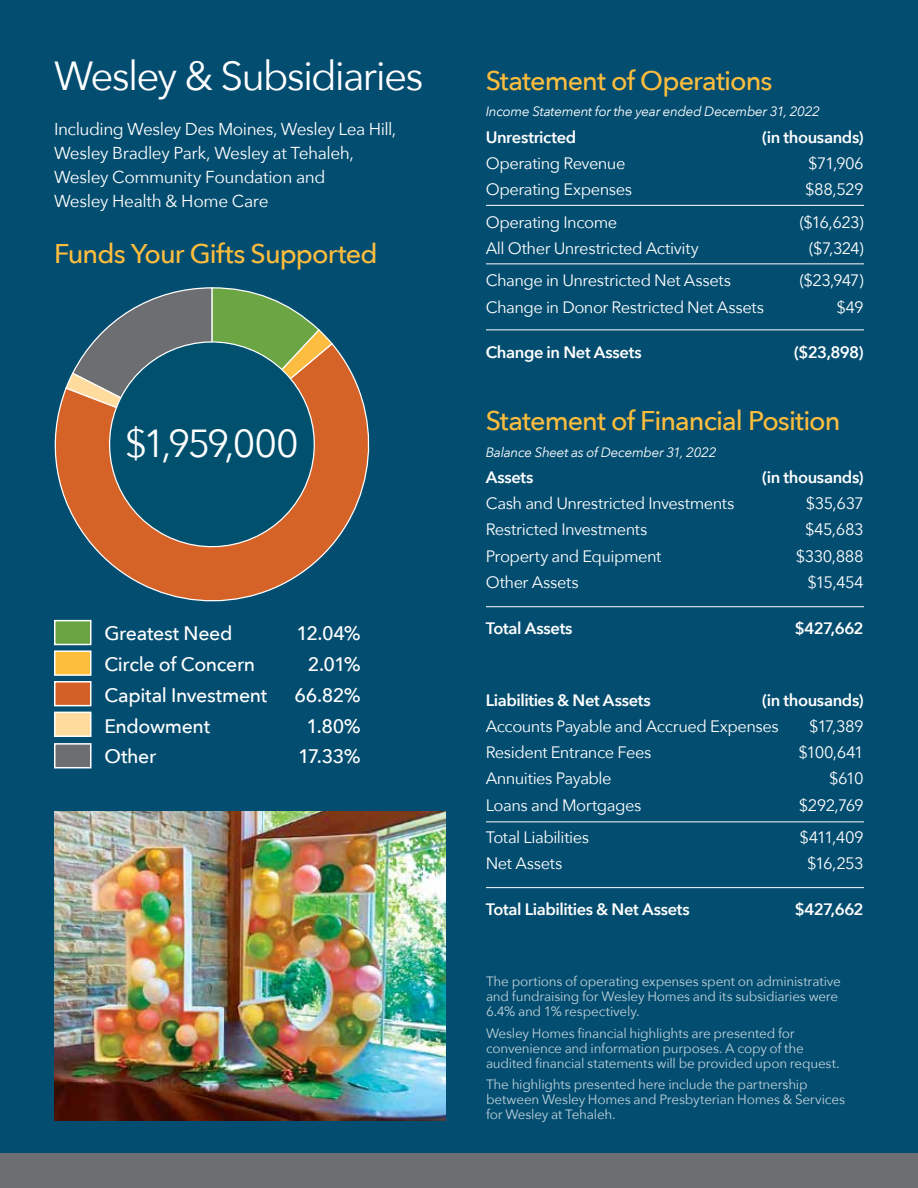
<style>
.page{position:relative;width:918px;height:1188px;background:#fff}
.page>*{position:absolute;margin:0;border:0;box-sizing:border-box;transform-origin:0 0}
.t1{font:40.5px "Avenir Next";letter-spacing:-.05em;color:#fff}
.t2{font:39px "Avenir Next";letter-spacing:-.045em;color:#fff}
.t3{font:500 27px "Avenir Next";letter-spacing:-.035em;color:#fdbd3d}
.t4{font:500 19.5px "Avenir Next";letter-spacing:-.02em;color:#fff}
.t5{font:17.25px/24px "Avenir Next";letter-spacing:-.025em;color:#fff}
.t6{font:16.5px "Avenir Next";letter-spacing:-.03em;color:#fff}
.t7{font:600 16.5px "Avenir Next";letter-spacing:-.02em;color:#fff}
.t8{font:13.5px/15px "Avenir Next";letter-spacing:-.015em;color:#fff}
.t9{font:italic 13.5px "Avenir Next";letter-spacing:-.02em;color:#fff}
</style>
<div class="page">
<div style="left:0;top:0;width:918px;height:1161px;background:#034d70"></div>
<div style="left:54px;top:620px;width:38px;height:25px;background:#6aa342;border:2px solid #fff"></div>
<div style="left:54px;top:650px;width:38px;height:26px;background:#fdbd3d;border:2px solid #fff"></div>
<div style="left:54px;top:681px;width:38px;height:25px;background:#d36127;border:2px solid #fff"></div>
<div style="left:54px;top:712px;width:38px;height:25px;background:#ffdb9d;border:2px solid #fff"></div>
<hr style="left:486px;top:329px;width:378px;height:1px;background:#fff">
<hr style="left:486px;top:606px;width:378px;height:1px;background:#fff">
<hr style="left:486px;top:887px;width:378px;height:1px;background:#fff">
<div style="left:54px;top:743px;width:38px;height:25px;background:#6d6e71;border:2px solid #fff"></div>
<img style="left:54px;top:812px;width:392px;height:308px">
<svg style="left:54px;top:345px;width:316px;height:257px"></svg>
<svg style="left:64px;top:287px;width:270px;height:159px"></svg>
<svg style="left:95px;top:327px;width:234px;height:234px"></svg>
<hr style="left:486px;top:205px;width:378px;height:1px;background:#fff">
<hr style="left:486px;top:821px;width:378px;height:1px;background:#fff">
<hr style="left:486px;top:263px;width:378px;height:1px;background:#fff">
<div style="left:0;top:1153px;width:918px;height:35px;background:#6d6e71"></div>
<h1 class="t1" style="left:54px;top:42px;width:371px">Wesley &amp; Subsidiaries</h1>
<p class="t5" style="left:54px;top:116px;width:344px">Including Wesley Des Moines, Wesley Lea Hill, Wesley Bradley Park, Wesley at Tehaleh, Wesley Community Foundation and<br>Wesley Health &amp; Home Care</p>
<h3 class="t3" style="left:54px;top:231px;width:325px">Funds Your Gifts Supported</h3>
<h2 class="t2" style="left:125px;top:411px;width:175px">$1,959,000</h2>
<p class="t4" style="left:104px;top:617px;width:130px">Greatest Need</p>
<p class="t4" style="left:297px;top:617px;width:66px">12.04%</p>
<p class="t4" style="left:104px;top:648px;width:152px">Circle of Concern</p>
<p class="t4" style="left:308px;top:648px;width:55px">2.01%</p>
<p class="t4" style="left:104px;top:679px;width:164px">Capital Investment</p>
<p class="t4" style="left:295px;top:679px;width:68px">66.82%</p>
<p class="t4" style="left:104px;top:709px;width:107px">Endowment</p>
<p class="t4" style="left:306px;top:709px;width:56px">1.80%</p>
<p class="t4" style="left:104px;top:740px;width:53px">Other</p>
<p class="t4" style="left:298px;top:740px;width:64px">17.33%</p>
<h3 class="t3" style="left:486px;top:58px;width:288px">Statement of Operations</h3>
<p class="t9" style="left:486px;top:100px;width:336px">Income Statement for the year ended December 31, 2022</p>
<p class="t7" style="left:486px;top:123px;width:92px">Unrestricted</p>
<p class="t7" style="left:762px;top:123px;width:103px">(in thousands)</p>
<p class="t6" style="left:486px;top:149px;width:141px">Operating Revenue</p>
<p class="t6" style="left:808px;top:149px;width:57px">$71,906</p>
<p class="t6" style="left:486px;top:176px;width:148px">Operating Expenses</p>
<p class="t6" style="left:805px;top:176px;width:60px">$88,529</p>
<p class="t6" style="left:486px;top:208px;width:133px">Operating Income</p>
<p class="t6" style="left:800px;top:208px;width:66px">($16,623)</p>
<p class="t6" style="left:486px;top:234px;width:215px">All Other Unrestricted Activity</p>
<p class="t6" style="left:809px;top:234px;width:56px">($7,324)</p>
<p class="t6" style="left:486px;top:267px;width:247px">Change in Unrestricted Net Assets</p>
<p class="t6" style="left:800px;top:267px;width:65px">($23,947)</p>
<p class="t6" style="left:486px;top:293px;width:280px">Change in Donor Restricted Net Assets</p>
<p class="t6" style="left:836px;top:293px;width:29px">$49</p>
<p class="t7" style="left:486px;top:339px;width:157px">Change in Net Assets</p>
<p class="t7" style="left:794px;top:339px;width:71px">($23,898)</p>
<h3 class="t3" style="left:486px;top:398px;width:356px">Statement of Financial Position</h3>
<p class="t9" style="left:486px;top:441px;width:232px">Balance Sheet as of December 31, 2022</p>
<p class="t7" style="left:486px;top:463px;width:49px">Assets</p>
<p class="t7" style="left:762px;top:463px;width:103px">(in thousands)</p>
<p class="t6" style="left:486px;top:489px;width:250px">Cash and Unrestricted Investments</p>
<p class="t6" style="left:806px;top:489px;width:59px">$35,637</p>
<p class="t6" style="left:486px;top:516px;width:163px">Restricted Investments</p>
<p class="t6" style="left:805px;top:516px;width:60px">$45,683</p>
<p class="t6" style="left:486px;top:542px;width:177px">Property and Equipment</p>
<p class="t6" style="left:796px;top:542px;width:69px">$330,888</p>
<p class="t6" style="left:486px;top:568px;width:95px">Other Assets</p>
<p class="t6" style="left:807px;top:568px;width:58px">$15,454</p>
<p class="t7" style="left:486px;top:614px;width:88px">Total Assets</p>
<p class="t7" style="left:795px;top:614px;width:70px">$427,662</p>
<p class="t7" style="left:486px;top:686px;width:167px">Liabilities &amp; Net Assets</p>
<p class="t7" style="left:762px;top:686px;width:103px">(in thousands)</p>
<p class="t6" style="left:486px;top:712px;width:295px">Accounts Payable and Accrued Expenses</p>
<p class="t6" style="left:809px;top:712px;width:56px">$17,389</p>
<p class="t6" style="left:486px;top:739px;width:167px">Resident Entrance Fees</p>
<p class="t6" style="left:798px;top:739px;width:67px">$100,641</p>
<p class="t6" style="left:486px;top:765px;width:128px">Annuities Payable</p>
<p class="t6" style="left:829px;top:765px;width:36px">$610</p>
<p class="t6" style="left:486px;top:791px;width:157px">Loans and Mortgages</p>
<p class="t6" style="left:799px;top:791px;width:66px">$292,769</p>
<p class="t6" style="left:486px;top:823px;width:105px">Total Liabilities</p>
<p class="t6" style="left:800px;top:823px;width:66px">$411,409</p>
<p class="t6" style="left:486px;top:850px;width:78px">Net Assets</p>
<p class="t6" style="left:807px;top:850px;width:58px">$16,253</p>
<p class="t7" style="left:486px;top:895px;width:206px">Total Liabilities &amp; Net Assets</p>
<p class="t7" style="left:795px;top:895px;width:70px">$427,662</p>
<p class="t8" style="left:486px;top:973px;width:356px">The portions of operating expenses spent on administrative and fundraising for Wesley Homes and its subsidiaries were<br>6.4% and 1% respectively.</p>
<p class="t8" style="left:486px;top:1025px;width:355px">Wesley Homes financial highlights are presented for convenience and information purposes. A copy of the audited financial statements will be provided upon request.</p>
<p class="t8" style="left:486px;top:1077px;width:361px">The highlights presented here include the partnership between Wesley Homes and Presbyterian Homes &amp; Services for Wesley at Tehaleh.</p>
</div>
